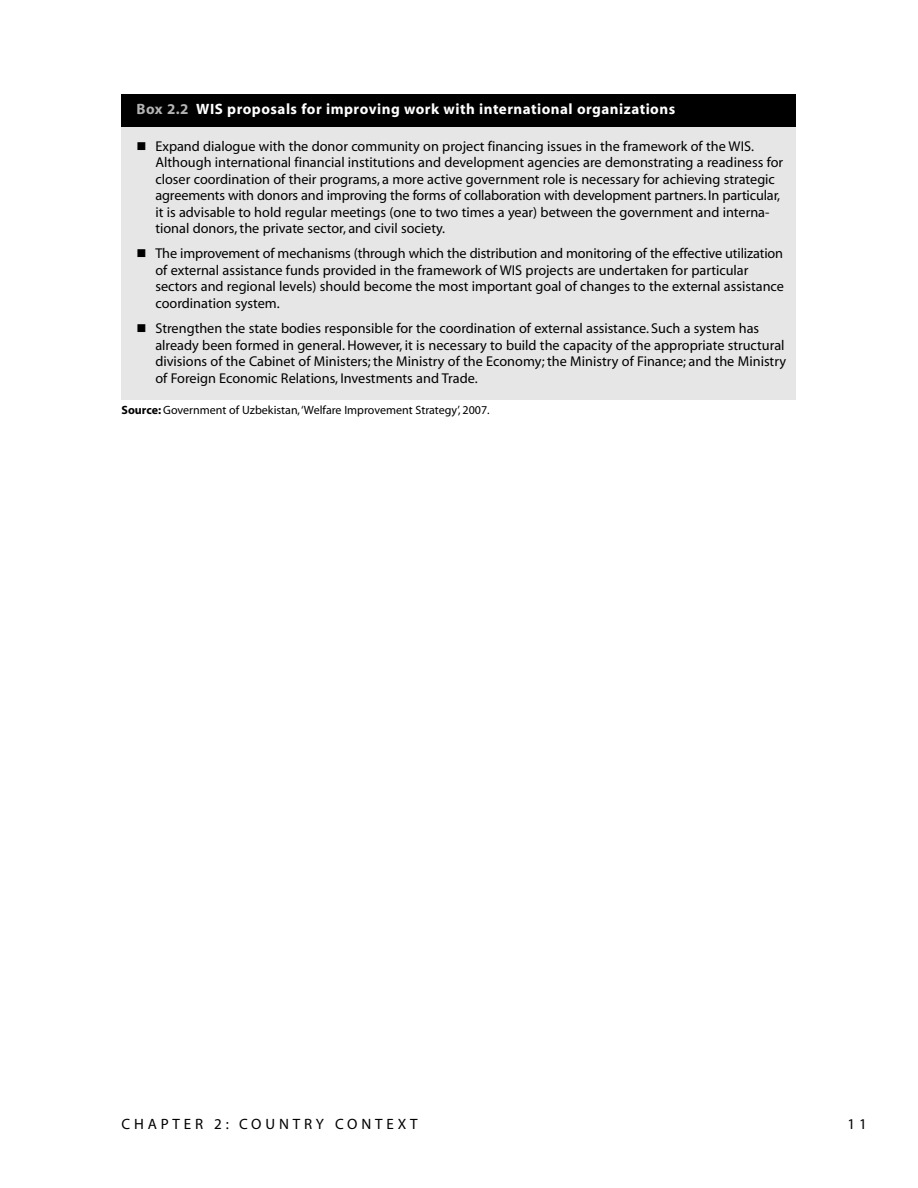
<style>
.page{position:relative;width:918px;height:1188px;background:#fff}
.page>*{position:absolute;margin:0;border:0;box-sizing:border-box;transform-origin:0 0}
.t1{font:700 15px "Myriad";letter-spacing:.035em;color:#fff}
.t2{font:15px "Myriad MM.412.wt.601.wd";letter-spacing:.255em;color:#000}
.t3{font:14.25px/16.5px "Myriad";color:#000}
.t4{font:12px "Myriad";color:#000}
.s1{color:#b3b3b3}
.s2{font-weight:700}
</style>
<div class="page">
<div style="left:122px;top:94px;width:674px;height:33px;background:#000"></div>
<div style="left:122px;top:127px;width:674px;height:273px;background:#e6e6e6"></div>
<p class="t1" style="left:136px;top:103px;width:540px"><span class="s1">Box 2.2</span> WIS proposals for improving work with international organizations</p>
<p class="t3" style="left:155px;top:139px;width:629px">Expand dialogue with the donor community on project financing issues in the framework of the WIS.<br>Although international financial institutions and development agencies are demonstrating a readiness for closer coordination of their programs, a more active government role is necessary for achieving strategic agreements with donors and improving the forms of collaboration with development partners. In particular, it is advisable to hold regular meetings (one to two times a year) between the government and interna&shy;tional donors, the private sector, and civil society.</p>
<p class="t3" style="left:155px;top:247px;width:630px">The improvement of mechanisms (through which the distribution and monitoring of the effective utilization of external assistance funds provided in the framework of WIS projects are undertaken for particular sectors and regional levels) should become the most important goal of changes to the external assistance coordination system.</p>
<p class="t3" style="left:155px;top:321px;width:632px">Strengthen the state bodies responsible for the coordination of external assistance. Such a system has already been formed in general. However, it is necessary to build the capacity of the appropriate structural divisions of the Cabinet of Ministers; the Ministry of the Economy; the Ministry of Finance; and the Ministry of Foreign Economic Relations, Investments and Trade.</p>
<p class="t4" style="left:122px;top:405px;width:370px"><span class="s2">Source:</span> Government of Uzbekistan,‘Welfare Improvement Strategy’, 2007.</p>
<p class="t2" style="left:122px;top:1119px;width:298px">CHAPTER 2: COUNTRY CONTEXT</p>
<p class="t2" style="left:848px;top:1118px;width:21px">1 1</p>
</div>
